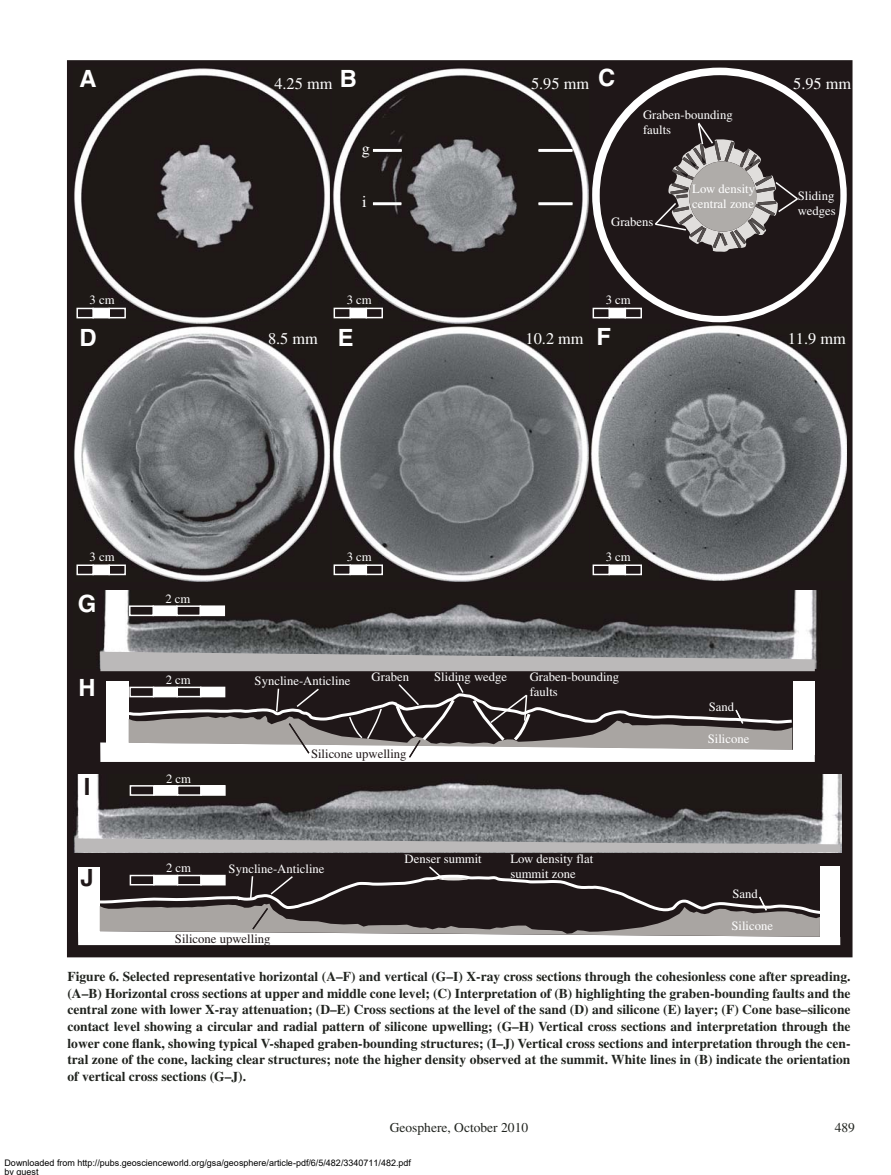
<style>
.page{position:relative;width:891px;height:1175px;background:#fff}
.page>*{position:absolute;margin:0;border:0;box-sizing:border-box;transform-origin:0 0}
.t1{font:700 23.7px "Helvetica";color:#fff}
.t2{font:700 23.7px "Helvetica";color:#1f1718}
.t3{font:16.35px "Times";color:#fff}
.t4{font:700 13.5px/16.5px "Times";color:#20231e;text-align:justify}
.t5{font:13.5px "Times";color:#20231e}
.t6{font:12.75px/15.3px "Times";color:#fff}
.t7{font:12.75px "Times";color:#1f1718}
.t8{font:9px/9px "Arial";color:#000}
</style>
<div class="page">
<div style="left:68px;top:61px;width:784px;height:895px;background:#1f1718"></div>
<img style="left:99px;top:590px;width:718px;height:78px">
<img style="left:74px;top:68px;width:256px;height:255px">
<img style="left:333px;top:68px;width:255px;height:255px">
<img style="left:74px;top:326px;width:256px;height:255px">
<img style="left:333px;top:326px;width:255px;height:255px">
<img style="left:591px;top:325px;width:256px;height:256px">
<img style="left:74px;top:774px;width:767px;height:78px">
<div style="left:350px;top:308px;width:16px;height:9px;background:#fff"></div>
<div style="left:350px;top:308px;width:17px;height:10px;border:1px solid #fff"></div>
<div style="left:334px;top:308px;width:16px;height:9px;background:#1f1718"></div>
<div style="left:334px;top:308px;width:17px;height:10px;border:1px solid #fff"></div>
<div style="left:366px;top:308px;width:16px;height:9px;background:#1f1718"></div>
<div style="left:366px;top:308px;width:17px;height:10px;border:1px solid #fff"></div>
<div style="left:609px;top:308px;width:16px;height:10px;background:#fff"></div>
<div style="left:593px;top:308px;width:17px;height:10px;border:1px solid #fff"></div>
<div style="left:625px;top:308px;width:17px;height:10px;border:1px solid #fff"></div>
<div style="left:93px;top:308px;width:16px;height:10px;background:#fff"></div>
<div style="left:77px;top:308px;width:16px;height:10px;background:#1f1718"></div>
<div style="left:76px;top:308px;width:18px;height:10px;border:1px solid #fff"></div>
<div style="left:109px;top:308px;width:16px;height:10px;background:#1f1718"></div>
<div style="left:109px;top:308px;width:17px;height:10px;border:1px solid #fff"></div>
<div style="left:350px;top:565px;width:16px;height:9px;background:#fff"></div>
<div style="left:350px;top:564px;width:17px;height:11px;border:1px solid #fff"></div>
<div style="left:334px;top:565px;width:16px;height:9px;background:#1f1718"></div>
<div style="left:334px;top:564px;width:17px;height:11px;border:1px solid #fff"></div>
<div style="left:366px;top:565px;width:16px;height:9px;background:#1f1718"></div>
<div style="left:366px;top:564px;width:17px;height:11px;border:1px solid #fff"></div>
<div style="left:609px;top:565px;width:16px;height:9px;background:#fff"></div>
<div style="left:609px;top:564px;width:17px;height:11px;border:1px solid #fff"></div>
<div style="left:593px;top:565px;width:16px;height:9px;background:#1f1718"></div>
<div style="left:593px;top:564px;width:17px;height:11px;border:1px solid #fff"></div>
<div style="left:625px;top:565px;width:16px;height:9px;background:#1f1718"></div>
<div style="left:625px;top:564px;width:17px;height:11px;border:1px solid #fff"></div>
<div style="left:93px;top:565px;width:16px;height:9px;background:#fff"></div>
<div style="left:92px;top:564px;width:18px;height:11px;border:1px solid #fff"></div>
<div style="left:77px;top:565px;width:16px;height:9px;background:#1f1718"></div>
<div style="left:76px;top:564px;width:18px;height:11px;border:1px solid #fff"></div>
<div style="left:109px;top:565px;width:16px;height:9px;background:#1f1718"></div>
<div style="left:109px;top:564px;width:17px;height:11px;border:1px solid #fff"></div>
<div style="left:154px;top:786px;width:23px;height:9px;background:#fff"></div>
<div style="left:153px;top:785px;width:25px;height:10px;border:1px solid #fff"></div>
<div style="left:130px;top:786px;width:24px;height:9px;background:#1f1718"></div>
<div style="left:130px;top:785px;width:25px;height:10px;border:1px solid #fff"></div>
<div style="left:178px;top:786px;width:23px;height:9px;background:#1f1718"></div>
<div style="left:177px;top:785px;width:25px;height:10px;border:1px solid #fff"></div>
<div style="left:201px;top:786px;width:24px;height:9px;background:#fff"></div>
<div style="left:200px;top:785px;width:26px;height:10px;border:1px solid #fff"></div>
<div style="left:153px;top:606px;width:24px;height:9px;background:#fff"></div>
<div style="left:153px;top:605px;width:24px;height:11px;border:1px solid #fff"></div>
<div style="left:130px;top:606px;width:23px;height:9px;background:#1f1718"></div>
<div style="left:129px;top:605px;width:25px;height:11px;border:1px solid #fff"></div>
<div style="left:177px;top:606px;width:23px;height:9px;background:#1f1718"></div>
<div style="left:176px;top:605px;width:25px;height:11px;border:1px solid #fff"></div>
<div style="left:200px;top:606px;width:24px;height:9px;background:#fff"></div>
<div style="left:200px;top:605px;width:25px;height:11px;border:1px solid #fff"></div>
<svg style="left:100px;top:651px;width:715px;height:20px;background:#acabac"></svg>
<svg style="left:75px;top:838px;width:765px;height:14px;background:#aeadae"></svg>
<div style="left:592px;top:68px;width:255px;height:254px;background:#fff;border-radius:50%"></div>
<div style="left:600px;top:75px;width:240px;height:241px;background:#1f1718;border-radius:50%"></div>
<hr style="left:373px;top:149px;width:29px;height:3px;background:#fff">
<hr style="left:538px;top:149px;width:35px;height:3px;background:#fff">
<hr style="left:373px;top:202px;width:28px;height:3px;background:#fff">
<hr style="left:538px;top:202px;width:35px;height:3px;background:#fff">
<svg style="left:100px;top:681px;width:715px;height:81px"></svg>
<svg style="left:78px;top:866px;width:762px;height:79px"></svg>
<svg style="left:655px;top:122px;width:143px;height:130px"></svg>
<h1 class="t1" style="left:79px;top:70px;width:19px">A</h1>
<h1 class="t1" style="left:340px;top:70px;width:19px">B</h1>
<h1 class="t1" style="left:598px;top:69px;width:19px">C</h1>
<p class="t3" style="left:274px;top:77px;width:60px">4.25 mm</p>
<p class="t3" style="left:531px;top:77px;width:60px">5.95 mm</p>
<p class="t3" style="left:793px;top:77px;width:60px">5.95 mm</p>
<p class="t3" style="left:362px;top:143px;width:10px">g</p>
<p class="t3" style="left:362px;top:196px;width:6px">i</p>
<p class="t6" style="left:643px;top:108px;width:91px">Graben-bounding faults</p>
<p class="t6" style="left:611px;top:215px;width:44px">Grabens</p>
<p class="t6" style="left:692px;top:182px;width:64px">Low density central zone</p>
<p class="t6" style="left:90px;top:293px;width:27px">3 cm</p>
<p class="t6" style="left:347px;top:293px;width:27px">3 cm</p>
<p class="t6" style="left:606px;top:293px;width:27px">3 cm</p>
<p class="t6" style="left:798px;top:189px;width:40px">Sliding wedges</p>
<h1 class="t1" style="left:79px;top:329px;width:19px">D</h1>
<h1 class="t1" style="left:338px;top:329px;width:17px">E</h1>
<h1 class="t1" style="left:596px;top:328px;width:16px">F</h1>
<p class="t3" style="left:268px;top:332px;width:51px">8.5 mm</p>
<p class="t3" style="left:526px;top:332px;width:60px">10.2 mm</p>
<p class="t3" style="left:788px;top:332px;width:60px">11.9 mm</p>
<p class="t6" style="left:90px;top:550px;width:27px">3 cm</p>
<p class="t6" style="left:347px;top:550px;width:27px">3 cm</p>
<p class="t6" style="left:606px;top:550px;width:27px">3 cm</p>
<h1 class="t1" style="left:78px;top:595px;width:20px">G</h1>
<p class="t6" style="left:165px;top:592px;width:27px">2 cm</p>
<h1 class="t1" style="left:79px;top:678px;width:19px">H</h1>
<p class="t6" style="left:166px;top:673px;width:27px">2 cm</p>
<p class="t6" style="left:255px;top:674px;width:97px">Syncline-Anticline</p>
<p class="t6" style="left:372px;top:670px;width:39px">Graben</p>
<p class="t6" style="left:434px;top:670px;width:75px">Sliding wedge</p>
<p class="t6" style="left:530px;top:670px;width:91px">Graben-bounding faults</p>
<p class="t6" style="left:709px;top:700px;width:27px">Sand</p>
<p class="t6" style="left:708px;top:732px;width:43px">Silicone</p>
<p class="t7" style="left:311px;top:749px;width:97px">Silicone upwelling</p>
<h1 class="t2" style="left:84px;top:778px;width:8px">I</h1>
<p class="t6" style="left:166px;top:772px;width:27px">2 cm</p>
<h1 class="t2" style="left:80px;top:868px;width:15px">J</h1>
<p class="t6" style="left:166px;top:861px;width:27px">2 cm</p>
<p class="t6" style="left:229px;top:862px;width:97px">Syncline-Anticline</p>
<p class="t6" style="left:405px;top:852px;width:79px">Denser summit</p>
<p class="t6" style="left:510px;top:851px;width:84px">Low density flat summit zone</p>
<p class="t6" style="left:732px;top:887px;width:27px">Sand</p>
<p class="t6" style="left:731px;top:919px;width:43px">Silicone</p>
<p class="t7" style="left:175px;top:934px;width:97px">Silicone upwelling</p>
<p class="t4" style="left:68px;top:969px;width:785px">Figure 6. Selected representative horizontal (A–F) and vertical (G–I) X-ray cross sections through the cohesionless cone after spreading. (A–B) Horizontal cross sections at upper and middle cone level; (C) Interpretation of (B) highlighting the graben-bounding faults and the central zone with lower X-ray attenuation; (D–E) Cross sections at the level of the sand (D) and silicone (E) layer; (F) Cone base–silicone contact level showing a circular and radial pattern of silicone upwelling; (G–H) Vertical cross sections and interpretation through the lower cone flank, showing typical V-shaped graben-bounding structures; (I–J) Vertical cross sections and interpretation through the cen&shy;tral zone of the cone, lacking clear structures; note the higher density observed at the summit. White lines in (B) indicate the orientation of vertical cross sections (G–J).</p>
<p class="t5" style="left:390px;top:1122px;width:140px">Geosphere, October 2010</p>
<p class="t5" style="left:835px;top:1122px;width:22px">489</p>
<p class="t8" style="left:4px;top:1159px;width:408px">Downloaded from http://pubs.geoscienceworld.org/gsa/geosphere/article-pdf/6/5/482/3340711/482.pdf by guest</p>
</div>
